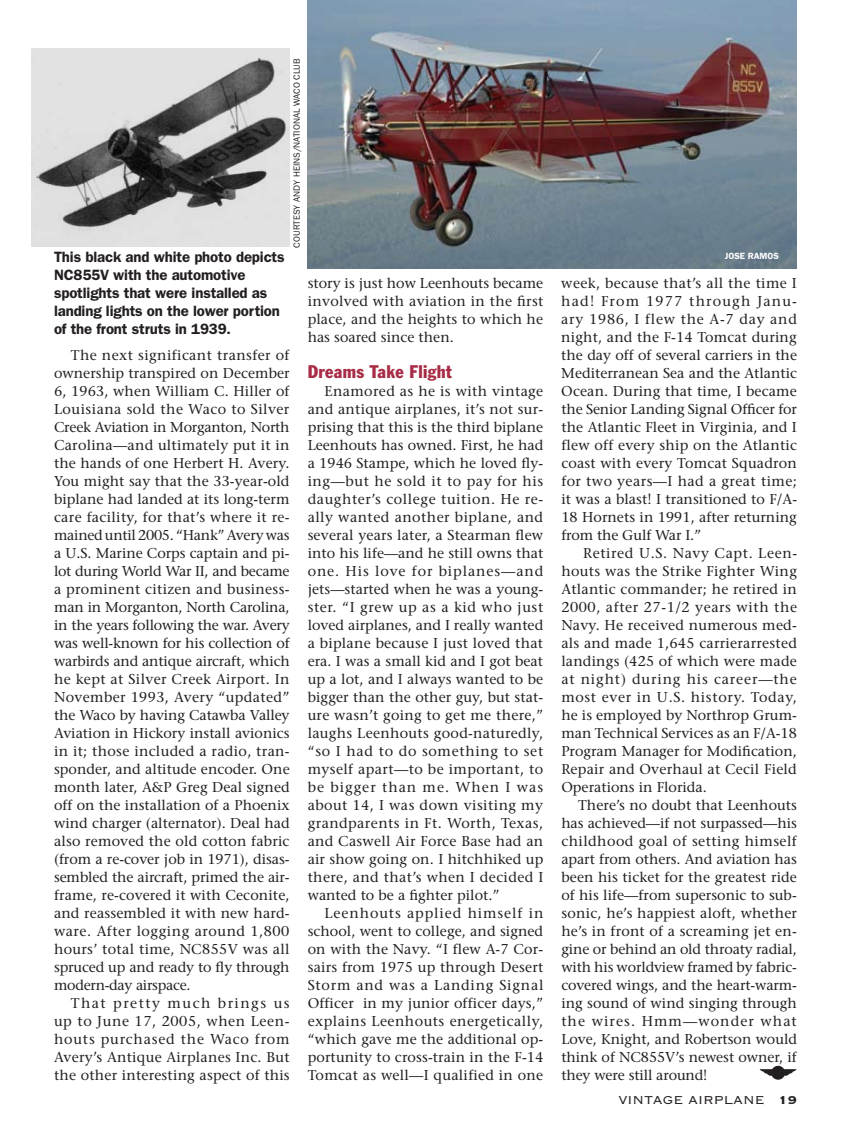
<style>
.page{position:relative;width:851px;height:1134px;background:#fff}
.page>*{position:absolute;margin:0;border:0;box-sizing:border-box;transform-origin:0 0}
.t1{font:condensed 18px "Franklin Gothic";letter-spacing:.02em;color:#a82c46}
.t2{font:600 15px/18px "Franklin Gothic";letter-spacing:-.01em;color:#231f20}
.t3{font:15px "Copperplate Thirty Two BC";color:#231f20}
.t4{font:14.25px/18px "Stone Serif";letter-spacing:.005em;color:#231f20;text-align:justify}
.t5{font:9px "Franklin Gothic";color:#231f20}
.t6{font:600 9px "Franklin Gothic";color:#fff}
.s1{font-family:"Copperplate Thirty Three BC"}
</style>
<div class="page">
<img style="left:32px;top:48px;width:258px;height:199px">
<img style="left:308px;top:0;width:488px;height:268px">
<svg style="left:759px;top:1066px;width:37px;height:14px"></svg>
<p class="t5" style="left:292px;top:248px;width:191px;rotate:-90deg">COURTESY ANDY HEINS/NATIONAL WACO CLUB</p>
<p class="t2" style="left:54px;top:247px;width:232px">This black and white photo depicts<br>NC855V with the automotive spotlights that were installed as landing lights on the lower portion of the front struts in 1939.</p>
<p class="t4" style="left:54px;top:346px;width:237px;text-indent:17px">The next significant transfer of ownership transpired on December 6, 1963, when William C. Hiller of Louisiana sold the Waco to Silver Creek Aviation in Morganton, North Carolina—and ultimately put it in the hands of one Herbert H. Avery.<br>You might say that the 33-year-old biplane had landed at its long-term care facility, for that’s where it re&shy;mained until 2005. “Hank” Avery was a U.S. Marine Corps captain and pi&shy;lot during World War II, and became a prominent citizen and business&shy;man in Morganton, North Carolina, in the years following the war. Avery was well-known for his collection of warbirds and antique aircraft, which he kept at Silver Creek Airport. In November 1993, Avery “updated” the Waco by having Catawba Valley Aviation in Hickory install avionics in it; those included a radio, tran&shy;sponder, and altitude encoder. One month later, A&amp;P Greg Deal signed off on the installation of a Phoenix wind charger (alternator). Deal had also removed the old cotton fabric (from a re-cover job in 1971), disas&shy;sembled the aircraft, primed the air&shy;frame, re-covered it with Ceconite, and reassembled it with new hard&shy;ware. After logging around 1,800 hours’ total time, NC855V was all spruced up and ready to fly through modern-day airspace.</p>
<p class="t4" style="left:54px;top:994px;width:237px;text-indent:17px">That pretty much brings us up to June 17, 2005, when Leen&shy;houts purchased the Waco from Avery’s Antique Airplanes Inc. But the other interesting aspect of this</p>
<p class="t4" style="left:307px;top:274px;width:237px">story is just how Leenhouts became involved with aviation in the first place, and the heights to which he has soared since then.</p>
<p class="t1" style="left:308px;top:361px;width:146px">Dreams Take Flight</p>
<p class="t4" style="left:308px;top:382px;width:237px;text-indent:17px">Enamored as he is with vintage and antique airplanes, it’s not sur&shy;prising that this is the third biplane Leenhouts has owned. First, he had a 1946 Stampe, which he loved fly&shy;ing—but he sold it to pay for his daughter’s college tuition. He re&shy;ally wanted another biplane, and several years later, a Stearman flew into his life—and he still owns that one. His love for biplanes—and jets—started when he was a young&shy;ster. “I grew up as a kid who just loved airplanes, and I really wanted a biplane because I just loved that era. I was a small kid and I got beat up a lot, and I always wanted to be bigger than the other guy, but stat&shy;ure wasn’t going to get me there,” laughs Leenhouts good-naturedly, “so I had to do something to set myself apart—to be important, to be bigger than me. When I was about 14, I was down visiting my grandparents in Ft. Worth, Texas, and Caswell Air Force Base had an air show going on. I hitchhiked up there, and that’s when I decided I wanted to be a fighter pilot.”</p>
<p class="t4" style="left:308px;top:904px;width:237px;text-indent:17px">Leenhouts applied himself in school, went to college, and signed on with the Navy. “I flew A-7 Cor&shy;sairs from 1975 up through Desert Storm and was a Landing Signal Officer in my junior officer days,” explains Leenhouts energetically, “which gave me the additional op&shy;portunity to cross-train in the F-14<br>Tomcat as well—I qualified in one</p>
<p class="t6" style="left:724px;top:251px;width:55px">JOSE RAMOS</p>
<p class="t4" style="left:561px;top:274px;width:237px">week, because that’s all the time I had! From 1977 through Janu&shy;ary 1986, I flew the A-7 day and night, and the F-14 Tomcat during the day off of several carriers in the Mediterranean Sea and the Atlantic Ocean. During that time, I became the Senior Landing Signal Officer for the Atlantic Fleet in Virginia, and I flew off every ship on the Atlantic coast with every Tomcat Squadron for two years—I had a great time; it was a blast! I transitioned to F/A-18 Hornets in 1991, after returning from the Gulf War I.”</p>
<p class="t4" style="left:561px;top:544px;width:237px;text-indent:22px">Retired U.S. Navy Capt. Leen&shy;houts was the Strike Fighter Wing Atlantic commander; he retired in 2000, after 27-1/2 years with the Navy. He received numerous med&shy;als and made 1,645 carrierarrested landings (425 of which were made at night) during his career—the most ever in U.S. history. Today, he is employed by Northrop Grum&shy;man Technical Services as an F/A-18<br>Program Manager for Modification, Repair and Overhaul at Cecil Field Operations in Florida.</p>
<p class="t4" style="left:561px;top:796px;width:237px;text-indent:17px">There’s no doubt that Leenhouts has achieved—if not surpassed—his childhood goal of setting himself apart from others. And aviation has been his ticket for the greatest ride of his life—from supersonic to sub&shy;sonic, he’s happiest aloft, whether he’s in front of a screaming jet en&shy;gine or behind an old throaty radial, with his worldview framed by fabric&shy;covered wings, and the heart-warm&shy;ing sound of wind singing through the wires. Hmm—wonder what Love, Knight, and Robertson would think of NC855V’s newest owner, if they were still around!</p>
<p class="t3" style="left:618px;top:1093px;width:180px">VINTAGE AIRPLANE <span class="s1">19</span></p>
</div>
